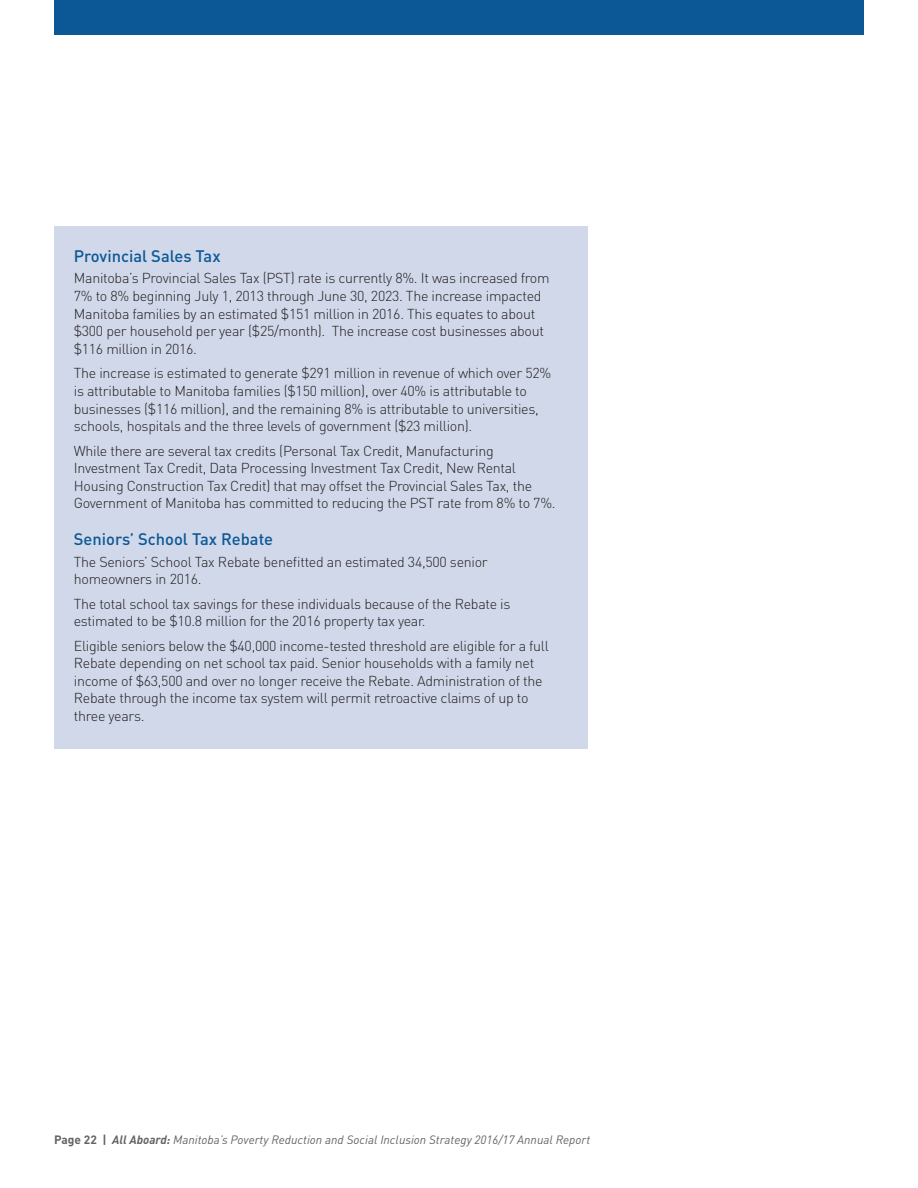
<style>
.page{position:relative;width:918px;height:1188px;background:#fff}
.page>*{position:absolute;margin:0;border:0;box-sizing:border-box;transform-origin:0 0}
.programsBlue{font:500 16.5px "DIN";color:#0c5896}
.Body{font:300 14.25px/17.7px "DIN";letter-spacing:-.02em;color:#231f20}
.t1{font:italic 12px "DIN";color:#636366}
.s1{font-weight:700;font-style:normal}
.s2{font-weight:700}
</style>
<div class="page">
<div style="left:54px;top:0;width:810px;height:35px;background:#0c5896"></div>
<div style="left:54px;top:226px;width:534px;height:523px;background:#d0d8e9"></div>
<h2 class="programsBlue" style="left:74px;top:246px;width:148px">Provincial Sales Tax</h2>
<p class="Body" style="left:74px;top:269px;width:477px">Manitoba’s Provincial Sales Tax (PST) rate is currently 8%. It was increased from 7% to 8% beginning July 1, 2013 through June 30, 2023. The increase impacted Manitoba families by an estimated $151 million in 2016. This equates to about $300 per household per year ($25/month). The increase cost businesses about $116 million in 2016.</p>
<p class="Body" style="left:74px;top:364px;width:479px">The increase is estimated to generate $291 million in revenue of which over 52% is attributable to Manitoba families ($150 million), over 40% is attributable to businesses ($116 million), and the remaining 8% is attributable to universities, schools, hospitals and the three levels of government ($23 million).</p>
<p class="Body" style="left:74px;top:441px;width:483px">While there are several tax credits (Personal Tax Credit, Manufacturing Investment Tax Credit, Data Processing Investment Tax Credit, New Rental Housing Construction Tax Credit) that may offset the Provincial Sales Tax, the Government of Manitoba has committed to reducing the PST rate from 8% to 7%.</p>
<h2 class="programsBlue" style="left:74px;top:529px;width:201px">Seniors’ School Tax Rebate</h2>
<p class="Body" style="left:74px;top:552px;width:415px">The Seniors’ School Tax Rebate benefitted an estimated 34,500 senior homeowners in 2016.</p>
<p class="Body" style="left:74px;top:594px;width:438px">The total school tax savings for these individuals because of the Rebate is estimated to be $10.8 million for the 2016 property tax year.</p>
<p class="Body" style="left:74px;top:636px;width:477px">Eligible seniors below the $40,000 income‑tested threshold are eligible for a full Rebate depending on net school tax paid. Senior households with a family net income of $63,500 and over no longer receive the Rebate. Administration of the Rebate through the income tax system will permit retroactive claims of up to three years.</p>
<p class="t1" style="left:54px;top:1132px;width:538px"><span class="s1">Page 22 |</span> <span class="s2">All Aboard:</span> Manitoba’s Poverty Reduction and Social Inclusion Strategy 2016/17 Annual Report</p>
</div>
